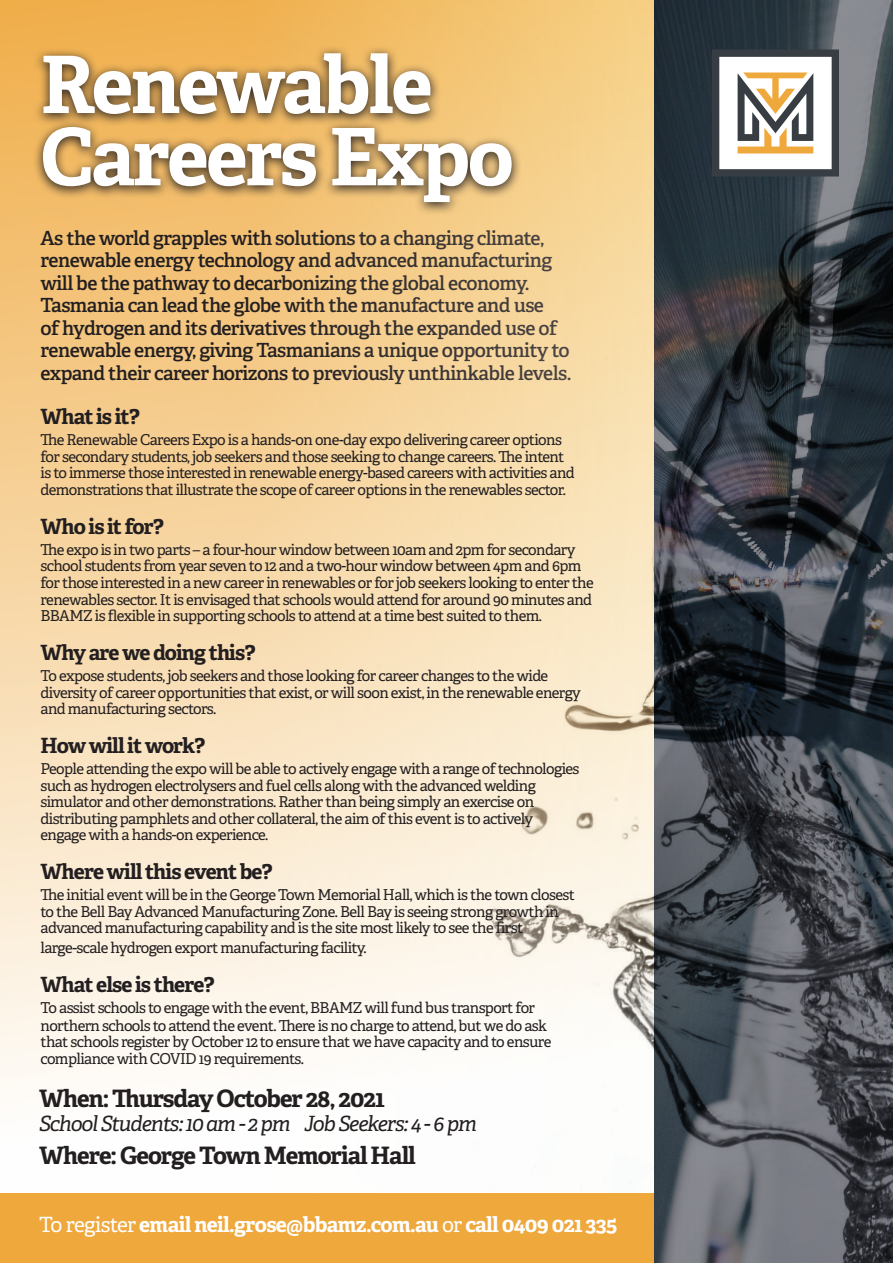
<style>
.page{position:relative;width:893px;height:1263px;background:#fff}
.page>*{position:absolute;margin:0;border:0;box-sizing:border-box;transform-origin:0 0}
.t1{font:700 79.2px/72.3px "Adelle";letter-spacing:-.035em;color:#fff}
.t2{font:700 24px "Adelle";letter-spacing:-.04em;color:#231f20}
.t3{font:700 21px "Adelle";letter-spacing:-.04em;color:#231f20}
.t4{font:700 21px "Adelle";letter-spacing:-.03em;color:#fff}
.t5{font:italic 21px "Adelle";letter-spacing:-.05em;color:#231f20}
.t6{font:600 19.5px/22.5px "Adelle";letter-spacing:-.03em;color:#231f20}
.t7{font:15px/16.5px "Adelle";letter-spacing:-.04em;color:#231f20}
.s1{font-weight:400}
</style>
<div class="page">
<div style="left:0;top:0;width:655px;height:1263px;background:linear-gradient(to bottom,#f0ae4b,#fff)"></div>
<img style="left:221px;top:0;width:672px;height:1263px">
<svg style="left:712px;top:50px;width:127px;height:126px"></svg>
<svg style="left:32px;top:45px;width:490px;height:170px;background:#b69055"></svg>
<div style="left:0;top:1194px;width:654px;height:69px;background:#efa83c"></div>
<p class="t1" style="left:40px;top:49px;width:475px">Renewable<br>Careers Expo</p>
<p class="t6" style="left:40px;top:227px;width:532px">As the world grapples with solutions to a changing climate, renewable energy technology and advanced manufacturing will be the pathway to decarbonizing the global economy.<br>Tasmania can lead the globe with the manufacture and use<br>of hydrogen and its derivatives through the expanded use of renewable energy, giving Tasmanians a unique opportunity to expand their career horizons to previously unthinkable levels.</p>
<p class="t3" style="left:40px;top:404px;width:101px">What is it?</p>
<p class="t7" style="left:40px;top:432px;width:536px">The Renewable Careers Expo is a hands-on one-day expo delivering career options for secondary students, job seekers and those seeking to change careers. The intent is to immerse those interested in renewable energy-based careers with activities and demonstrations that illustrate the scope of career options in the renewables sector.</p>
<p class="t3" style="left:40px;top:513px;width:125px">Who is it for?</p>
<p class="t7" style="left:40px;top:542px;width:555px">The expo is in two parts – a four-hour window between 10am and 2pm for secondary school students from year seven to 12 and a two-hour window between 4pm and 6pm for those interested in a new career in renewables or for job seekers looking to enter the renewables sector. It is envisaged that schools would attend for around 90 minutes and BBAMZ is flexible in supporting schools to attend at a time best suited to them.</p>
<p class="t3" style="left:40px;top:639px;width:217px">Why are we doing this?</p>
<p class="t7" style="left:40px;top:668px;width:542px">To expose students, job seekers and those looking for career changes to the wide diversity of career opportunities that exist, or will soon exist, in the renewable energy and manufacturing sectors.</p>
<p class="t3" style="left:40px;top:732px;width:166px">How will it work?</p>
<p class="t7" style="left:40px;top:761px;width:540px">People attending the expo will be able to actively engage with a range of technologies such as hydrogen electrolysers and fuel cells along with the advanced welding simulator and other demonstrations. Rather than being simply an exercise on distributing pamphlets and other collateral, the aim of this event is to actively engage with a hands-on experience.</p>
<p class="t3" style="left:40px;top:858px;width:234px">Where will this event be?</p>
<p class="t7" style="left:40px;top:887px;width:536px">The initial event will be in the George Town Memorial Hall, which is the town closest to the Bell Bay Advanced Manufacturing Zone. Bell Bay is seeing strong growth in advanced manufacturing capability and is the site most likely to see the first</p>
<p class="t7" style="left:40px;top:939px;width:328px">large-scale hydrogen export manufacturing facility.</p>
<p class="t3" style="left:40px;top:971px;width:176px">What else is there?</p>
<p class="t7" style="left:40px;top:998px;width:508px;line-height:18px">To assist schools to engage with the event, BBAMZ will fund bus transport for northern schools to attend the event. There is no charge to attend, but we do ask</p>
<p class="t7" style="left:40px;top:1034px;width:512px">that schools register by October 12 to ensure that we have capacity and to ensure compliance with COVID 19 requirements.</p>
<p class="t2" style="left:39px;top:1083px;width:347px">When: Thursday October 28, 2021</p>
<p class="t5" style="left:39px;top:1110px;width:439px">School Students: 10 am - 2 pm Job Seekers: 4 - 6 pm</p>
<p class="t2" style="left:39px;top:1140px;width:378px">Where: George Town Memorial Hall</p>
<p class="t4" style="left:39px;top:1211px;width:580px"><span class="s1">To register</span> email neil.grose@bbamz.com.au <span class="s1">or</span> call 0409 021 335</p>
</div>
